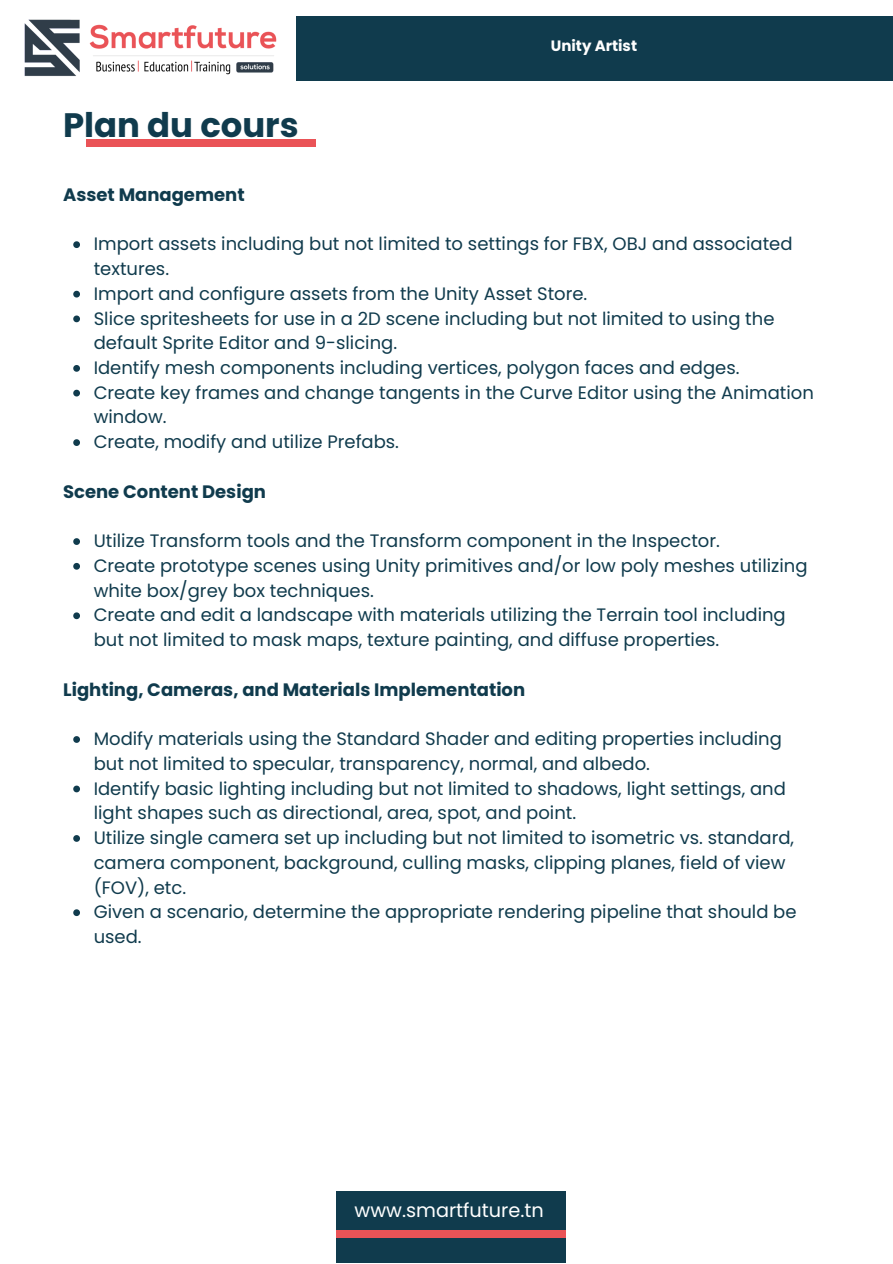
<style>
.page{position:relative;width:893px;height:1264px;background:#fff}
.page>*{position:absolute;margin:0;border:0;box-sizing:border-box;transform-origin:0 0}
.t1{font:700 33.9px "Poppins";color:#103b4d}
.t2{font:19.2px "Poppins";color:#fff}
.t3{font:18px/24.8px "Poppins";color:#103b4d}
.t4{font:700 18px "Poppins";color:#103b4d}
.t5{font:700 15px "Poppins";color:#fff}
</style>
<div class="page">
<img style="left:24px;top:19px;width:253px;height:57px">
<div style="left:296px;top:16px;width:596px;height:65px;background:#103b4d"></div>
<div style="left:336px;top:1191px;width:229px;height:71px;background:#103b4d"></div>
<div style="left:336px;top:1230px;width:229px;height:7px;background:#ea5357"></div>
<svg style="left:73px;top:241px;width:7px;height:7px"></svg>
<svg style="left:73px;top:291px;width:7px;height:6px"></svg>
<svg style="left:73px;top:315px;width:7px;height:7px"></svg>
<svg style="left:73px;top:365px;width:7px;height:7px"></svg>
<svg style="left:73px;top:390px;width:7px;height:6px"></svg>
<svg style="left:73px;top:439px;width:7px;height:7px"></svg>
<svg style="left:73px;top:538px;width:7px;height:7px"></svg>
<svg style="left:73px;top:563px;width:7px;height:6px"></svg>
<svg style="left:73px;top:612px;width:7px;height:7px"></svg>
<svg style="left:73px;top:736px;width:7px;height:7px"></svg>
<svg style="left:73px;top:785px;width:7px;height:7px"></svg>
<svg style="left:73px;top:835px;width:7px;height:6px"></svg>
<svg style="left:73px;top:909px;width:7px;height:7px"></svg>
<div style="left:87px;top:139px;width:228px;height:7px;background:#ea5357"></div>
<p class="t1" style="left:63px;top:101px;width:237px">Plan du cours</p>
<p class="t4" style="left:63px;top:182px;width:183px">Asset Management</p>
<p class="t5" style="left:551px;top:35px;width:88px">Unity Artist</p>
<p class="t3" style="left:94px;top:231px;width:700px">Import assets including but not limited to settings for FBX, OBJ and associated textures.</p>
<p class="t3" style="left:94px;top:281px;width:495px">Import and configure assets from the Unity Asset Store.</p>
<p class="t3" style="left:94px;top:306px;width:682px">Slice spritesheets for use in a 2D scene including but not limited to using the default Sprite Editor and 9-slicing.</p>
<p class="t3" style="left:94px;top:355px;width:647px">Identify mesh components including vertices, polygon faces and edges.</p>
<p class="t3" style="left:94px;top:380px;width:721px">Create key frames and change tangents in the Curve Editor using the Animation window.</p>
<p class="t3" style="left:94px;top:429px;width:307px">Create, modify and utilize Prefabs.</p>
<p class="t4" style="left:63px;top:479px;width:204px">Scene Content Design</p>
<p class="t3" style="left:94px;top:528px;width:627px">Utilize Transform tools and the Transform component in the Inspector.</p>
<p class="t3" style="left:94px;top:553px;width:715px">Create prototype scenes using Unity primitives and/or low poly meshes utilizing white box/grey box techniques.</p>
<p class="t3" style="left:94px;top:602px;width:693px">Create and edit a landscape with materials utilizing the Terrain tool including but not limited to mask maps, texture painting, and diffuse properties.</p>
<p class="t4" style="left:63px;top:676px;width:463px">Lighting, Cameras, and Materials Implementation</p>
<p class="t3" style="left:94px;top:726px;width:689px">Modify materials using the Standard Shader and editing properties including but not limited to specular, transparency, normal, and albedo.</p>
<p class="t3" style="left:94px;top:776px;width:693px">Identify basic lighting including but not limited to shadows, light settings, and light shapes such as directional, area, spot, and point.</p>
<p class="t3" style="left:94px;top:825px;width:702px">Utilize single camera set up including but not limited to isometric vs. standard, camera component, background, culling masks, clipping planes, field of view (FOV), etc.</p>
<p class="t3" style="left:94px;top:899px;width:704px">Given a scenario, determine the appropriate rendering pipeline that should be used.</p>
<p class="t2" style="left:354px;top:1197px;width:191px">www.smartfuture.tn</p>
</div>
